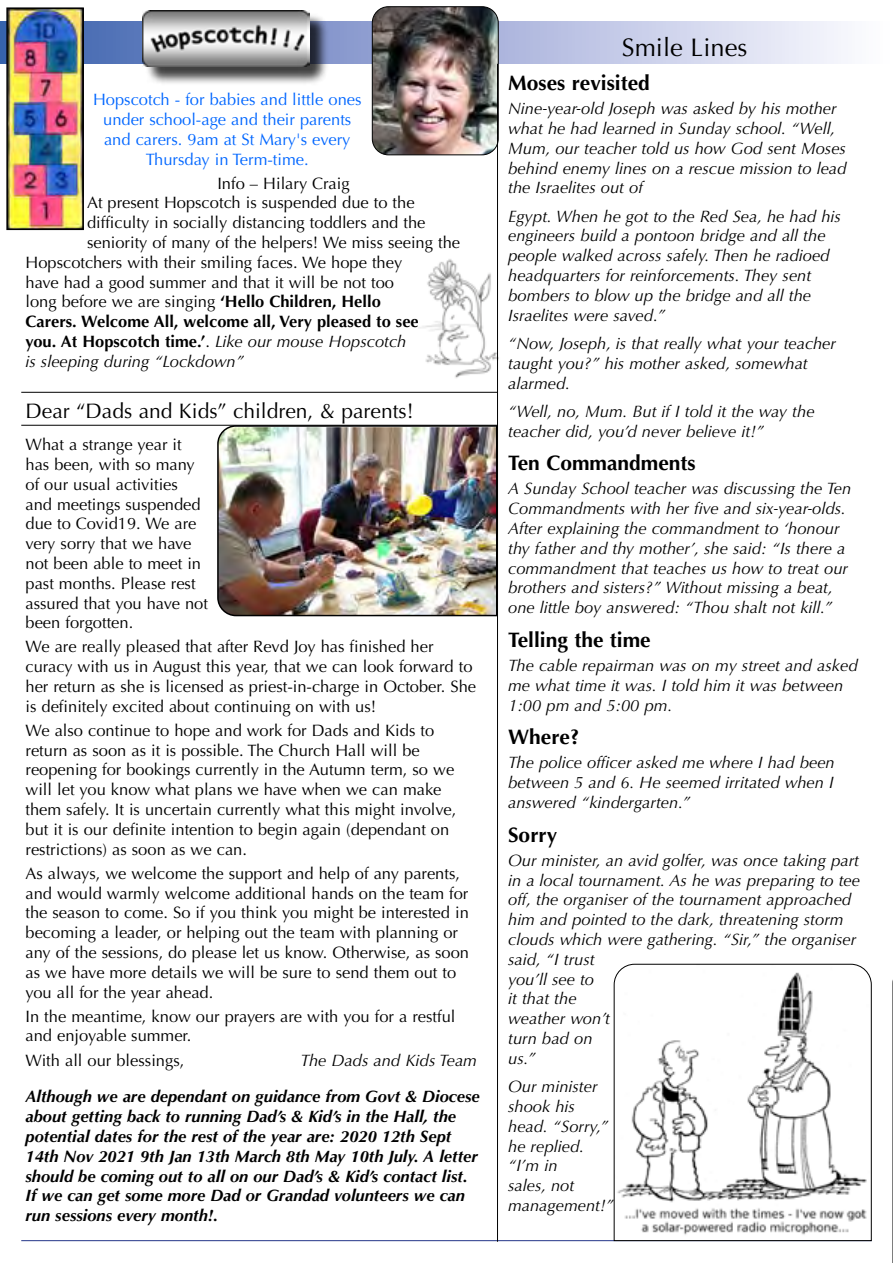
<style>
.page{position:relative;width:893px;height:1263px;background:#fff}
.page>*{position:absolute;margin:0;border:0;box-sizing:border-box;transform-origin:0 0}
.t1{font:25.5px "Optima";color:#000}
.t2{font:700 21px "Optima";color:#000}
.t3{font:21px "Optima";color:#000}
.t4{font:16.5px/19.8px "Optima";color:#000}
.t5{font:italic 16.5px/19.8px "Optima";color:#000}
.t6{font:italic 700 16.5px/19.8px "Optima";color:#000}
.t7{font:16.5px/19.8px "Optima";color:#06f;text-align:center}
.t8{font:700 16.5px "Optima";color:#000}
.s1{font-weight:700}
.s2{font-weight:400}
.s3{font-weight:400;font-style:italic}
</style>
<div class="page">
<svg style="left:0;top:21px;width:841px;height:43px;background:#b6c0e1"></svg>
<img style="left:9px;top:10px;width:72px;height:217px">
<div style="left:6px;top:7px;width:78px;height:223px;border:2px solid #000"></div>
<div style="left:145px;top:13px;width:183px;height:72px;background:#000;opacity:.75"></div>
<img style="left:142px;top:11px;width:167px;height:56px">
<img style="left:372px;top:8px;width:125px;height:147px">
<div style="left:372px;top:6px;width:127px;height:149px;border:1px solid #000;border-radius:16px"></div>
<hr style="left:21px;top:1240px;width:851px;height:1px;background:#243588">
<img style="left:419px;top:259px;width:80px;height:119px">
<img style="left:216px;top:424px;width:281px;height:193px">
<hr style="left:497px;top:64px;width:1px;height:1178px;background:#000">
<svg style="left:613px;top:963px;width:259px;height:278px"></svg>
<hr style="left:21px;top:392px;width:476px;height:1px;background:#000">
<hr style="left:21px;top:425px;width:476px;height:1px;background:#000">
<svg style="left:892px;top:979px;width:1px;height:284px"></svg>
<p class="t7" style="left:93px;top:90px;width:270px">Hopscotch - for babies and little ones under school-age and their parents and carers. 9am at St Mary's every<br>Thursday in Term-time.</p>
<p class="t4" style="left:217px;top:173px;width:134px">Info – Hilary Craig</p>
<p class="t4" style="left:87px;top:193px;width:329px">At present Hopscotch is suspended due to the</p>
<p class="t4" style="left:87px;top:213px;width:340px">difficulty in socially distancing toddlers and the</p>
<p class="t4" style="left:87px;top:233px;width:375px">seniority of many of the helpers! We miss seeing the</p>
<p class="t4" style="left:26px;top:253px;width:378px">Hopscotchers with their smiling faces. We hope they</p>
<p class="t4" style="left:26px;top:272px;width:370px">have had a good summer and that it will be not too</p>
<p class="t4" style="left:26px;top:292px;width:357px">long before we are singing <span class="s1">‘Hello Children, Hello</span></p>
<p class="t8" style="left:26px;top:312px;width:395px">Carers. Welcome All, welcome all, Very pleased to see</p>
<p class="t8" style="left:26px;top:332px;width:382px">you. At Hopscotch time.’<span class="s2">.</span> <span class="s3">Like our mouse Hopscotch</span></p>
<p class="t5" style="left:26px;top:351px;width:220px">is sleeping during “Lockdown”</p>
<p class="t3" style="left:26px;top:398px;width:390px">Dear “Dads and Kids” children, &amp; parents!</p>
<p class="t4" style="left:26px;top:435px;width:184px">What a strange year it has been, with so many of our usual activities and meetings suspended due to Covid19. We are very sorry that we have not been able to meet in past months. Please rest assured that you have not been forgotten.</p>
<p class="t4" style="left:26px;top:637px;width:452px">We are really pleased that after Revd Joy has finished her curacy with us in August this year, that we can look forward to her return as she is licensed as priest-in-charge in October. She is definitely excited about continuing on with us!</p>
<p class="t4" style="left:26px;top:721px;width:432px">We also continue to hope and work for Dads and Kids to return as soon as it is possible. The Church Hall will be reopening for bookings currently in the Autumn term, so we will let you know what plans we have when we can make them safely. It is uncertain currently what this might involve, but it is our definite intention to begin again (dependant on restrictions) as soon as we can.</p>
<p class="t4" style="left:26px;top:863px;width:445px">As always, we welcome the support and help of any parents, and would warmly welcome additional hands on the team for the season to come. So if you think you might be interested in becoming a leader, or helping out the team with planning or any of the sessions, do please let us know. Otherwise, as soon as we have more details we will be sure to send them out to you all for the year ahead.</p>
<p class="t4" style="left:26px;top:1006px;width:431px">In the meantime, know our prayers are with you for a restful and enjoyable summer.</p>
<p class="t4" style="left:26px;top:1050px;width:160px">With all our blessings,</p>
<p class="t5" style="left:301px;top:1050px;width:178px">The Dads and Kids Team</p>
<p class="t6" style="left:26px;top:1087px;width:456px">Although we are dependant on guidance from Govt &amp; Diocese about getting back to running Dad’s &amp; Kid’s in the Hall, the potential dates for the rest of the year are: 2020 12th Sept 14th Nov 2021 9th Jan 13th March 8th May 10th July. A letter should be coming out to all on our Dad’s &amp; Kid’s contact list.<br>If we can get some more Dad or Grandad volunteers we can run sessions every month!.</p>
<h1 class="t1" style="left:622px;top:33px;width:127px">Smile Lines</h1>
<p class="t2" style="left:508px;top:71px;width:143px">Moses revisited</p>
<p class="t5" style="left:508px;top:99px;width:340px">Nine-year-old Joseph was asked by his mother what he had learned in Sunday school. “Well, Mum, our teacher told us how God sent Moses behind enemy lines on a rescue mission to lead the Israelites out of</p>
<p class="t5" style="left:508px;top:206px;width:334px">Egypt. When he got to the Red Sea, he had his engineers build a pontoon bridge and all the people walked across safely. Then he radioed headquarters for reinforcements. They sent bombers to blow up the bridge and all the Israelites were saved.”</p>
<p class="t5" style="left:508px;top:334px;width:329px">“Now, Joseph, is that really what your teacher taught you?” his mother asked, somewhat alarmed.</p>
<p class="t5" style="left:508px;top:401px;width:308px">“Well, no, Mum. But if I told it the way the teacher did, you’d never believe it!”</p>
<p class="t2" style="left:508px;top:451px;width:189px">Ten Commandments</p>
<p class="t5" style="left:508px;top:479px;width:345px">A Sunday School teacher was discussing the Ten Commandments with her five and six-year-olds.<br>After explaining the commandment to ‘honour thy father and thy mother’, she said: “Is there a commandment that teaches us how to treat our brothers and sisters?” Without missing a beat, one little boy answered: “Thou shalt not kill.”</p>
<p class="t2" style="left:508px;top:628px;width:144px">Telling the time</p>
<p class="t5" style="left:508px;top:656px;width:351px">The cable repairman was on my street and asked me what time it was. I told him it was between<br>1:00 pm and 5:00 pm.</p>
<p class="t2" style="left:508px;top:725px;width:73px">Where?</p>
<p class="t5" style="left:508px;top:753px;width:328px;text-align:justify">The police officer asked me where I had been between 5 and 6. He seemed irritated when I answered “kindergarten.”</p>
<p class="t2" style="left:508px;top:822px;width:51px">Sorry</p>
<p class="t5" style="left:508px;top:850px;width:353px">Our minister, an avid golfer, was once taking part in a local tournament. As he was preparing to tee off, the organiser of the tournament approached him and pointed to the dark, threatening storm clouds which were gathering. “Sir,” the organiser said, “I trust<br>you’ll see to<br>it that the<br>weather won’t<br>turn bad on<br>us.”</p>
<p class="t5" style="left:508px;top:1077px;width:107px">Our minister shook his head. “Sorry,” he replied. “I’m in<br>sales, not management!”</p>
</div>
